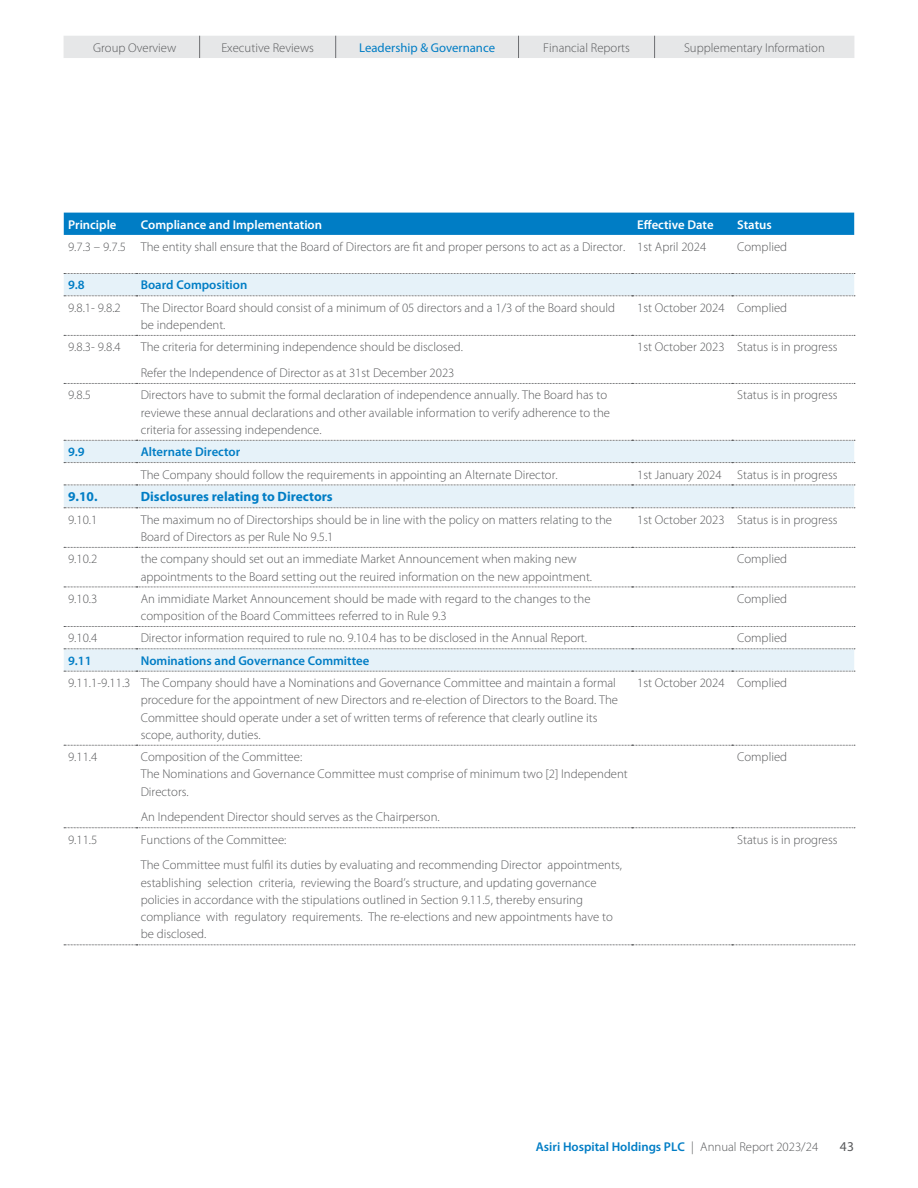
<style>
.page{position:relative;width:918px;height:1188px;background:#fff}
.page>*{position:absolute;margin:0;border:0;box-sizing:border-box;transform-origin:0 0}
.t1{font:700 13.5px "Myriad Pro";color:#007dc5}
.t2{font:13.5px "Myriad Pro";color:#58595b}
.t3{font:300 12.75px/17.2px "Myriad Pro";color:#58595b}
.t4{font:600 12.75px "Myriad Pro";color:#007dc5}
.t5{font:600 12.75px "Myriad Pro";color:#fff}
.t6{font:12.75px "Myriad Pro";color:#007dc5}
.s1{font-weight:300;color:#58595b}
</style>
<div class="page">
<div style="left:64px;top:213px;width:790px;height:22px;background:#007dc5"></div>
<svg style="left:64px;top:274px;width:790px;height:397px"></svg>
<svg style="left:64px;top:273px;width:791px;height:1px"></svg>
<svg style="left:64px;top:296px;width:791px;height:1px"></svg>
<svg style="left:64px;top:335px;width:791px;height:1px"></svg>
<svg style="left:64px;top:383px;width:791px;height:1px"></svg>
<svg style="left:64px;top:440px;width:791px;height:1px"></svg>
<svg style="left:64px;top:462px;width:791px;height:1px"></svg>
<svg style="left:64px;top:485px;width:791px;height:1px"></svg>
<svg style="left:64px;top:508px;width:791px;height:1px"></svg>
<svg style="left:64px;top:547px;width:791px;height:1px"></svg>
<svg style="left:64px;top:587px;width:791px;height:1px"></svg>
<svg style="left:64px;top:626px;width:791px;height:1px"></svg>
<svg style="left:64px;top:649px;width:791px;height:1px"></svg>
<svg style="left:64px;top:671px;width:791px;height:1px"></svg>
<svg style="left:64px;top:745px;width:791px;height:1px"></svg>
<svg style="left:64px;top:828px;width:791px;height:1px"></svg>
<svg style="left:64px;top:945px;width:791px;height:1px"></svg>
<div style="left:64px;top:36px;width:790px;height:22px;background:#e6e7e8"></div>
<p class="t3" style="left:93px;top:39px;width:85px">Group Overview</p>
<p class="t3" style="left:221px;top:39px;width:94px">Executive Reviews</p>
<p class="t6" style="left:359px;top:40px;width:138px">Leadership &amp; Governance</p>
<p class="t3" style="left:543px;top:39px;width:88px">Financial Reports</p>
<p class="t3" style="left:684px;top:39px;width:142px">Supplementary Information</p>
<p class="t5" style="left:68px;top:217px;width:50px">Principle</p>
<p class="t5" style="left:141px;top:217px;width:183px">Compliance and Implementation</p>
<p class="t5" style="left:637px;top:217px;width:78px">Effective Date</p>
<p class="t5" style="left:737px;top:217px;width:36px">Status</p>
<p class="t3" style="left:68px;top:238px;width:640px">9.7.3 – 9.7.5 The entity shall ensure that the Board of Directors are fit and proper persons to act as a Director. 1st April 2024</p>
<p class="t3" style="left:737px;top:238px;width:52px">Complied</p>
<p class="t4" style="left:68px;top:278px;width:18px">9.8</p>
<p class="t4" style="left:141px;top:278px;width:108px">Board Composition</p>
<p class="t3" style="left:68px;top:299px;width:54px">9.8.1- 9.8.2</p>
<p class="t3" style="left:141px;top:299px;width:476px">The Director Board should consist of a minimum of 05 directors and a 1/3 of the Board should be independent.</p>
<p class="t3" style="left:637px;top:299px;width:151px">1st October 2024 Complied</p>
<p class="t3" style="left:68px;top:338px;width:54px">9.8.3- 9.8.4</p>
<p class="t3" style="left:141px;top:334px;width:324px;line-height:25.8px">The criteria for determining independence should be disclosed.<br>Refer the Independence of Director as at 31st December 2023</p>
<p class="t3" style="left:637px;top:338px;width:202px">1st October 2023 Status is in progress</p>
<p class="t3" style="left:68px;top:386px;width:25px">9.8.5</p>
<p class="t3" style="left:141px;top:386px;width:471px">Directors have to submit the formal declaration of independence annually. The Board has to reviewe these annual declarations and other available information to verify adherence to the criteria for assessing independence.</p>
<p class="t3" style="left:737px;top:386px;width:102px">Status is in progress</p>
<p class="t4" style="left:68px;top:445px;width:18px">9.9</p>
<p class="t4" style="left:141px;top:445px;width:101px">Alternate Director</p>
<p class="t3" style="left:141px;top:466px;width:418px">The Company should follow the requirements in appointing an Alternate Director.</p>
<p class="t3" style="left:637px;top:466px;width:202px">1st January 2024 Status is in progress</p>
<p class="t1" style="left:68px;top:489px;width:31px">9.10.</p>
<p class="t1" style="left:141px;top:489px;width:194px">Disclosures relating to Directors</p>
<p class="t3" style="left:68px;top:511px;width:31px">9.10.1</p>
<p class="t3" style="left:141px;top:511px;width:473px">The maximum no of Directorships should be in line with the policy on matters relating to the<br>Board of Directors as per Rule No 9.5.1</p>
<p class="t3" style="left:637px;top:511px;width:202px">1st October 2023 Status is in progress</p>
<p class="t3" style="left:68px;top:550px;width:31px">9.10.2</p>
<p class="t3" style="left:141px;top:550px;width:453px">the company should set out an immediate Market Announcement when making new appointments to the Board setting out the reuired information on the new appointment.</p>
<p class="t3" style="left:737px;top:550px;width:52px">Complied</p>
<p class="t3" style="left:68px;top:590px;width:31px">9.10.3</p>
<p class="t3" style="left:141px;top:590px;width:451px">An immidiate Market Announcement should be made with regard to the changes to the composition of the Board Committees referred to in Rule 9.3</p>
<p class="t3" style="left:737px;top:590px;width:52px">Complied</p>
<p class="t3" style="left:68px;top:629px;width:31px">9.10.4</p>
<p class="t3" style="left:141px;top:629px;width:448px">Director information required to rule no. 9.10.4 has to be disclosed in the Annual Report.</p>
<p class="t3" style="left:737px;top:629px;width:52px">Complied</p>
<p class="t4" style="left:68px;top:653px;width:25px">9.11</p>
<p class="t4" style="left:141px;top:653px;width:230px">Nominations and Governance Committee</p>
<p class="t3" style="left:141px;top:674px;width:479px;text-indent:-73px">9.11.1-9.11.3 The Company should have a Nominations and Governance Committee and maintain a formal procedure for the appointment of new Directors and re-election of Directors to the Board. The Committee should operate under a set of written terms of reference that clearly outline its scope, authority, duties.</p>
<p class="t3" style="left:637px;top:674px;width:151px">1st October 2024 Complied</p>
<p class="t3" style="left:68px;top:748px;width:31px">9.11.4</p>
<p class="t3" style="left:141px;top:748px;width:489px">Composition of the Committee:<br>The Nominations and Governance Committee must comprise of minimum two [2] Independent<br>Directors.</p>
<p class="t3" style="left:141px;top:808px;width:301px">An Independent Director should serves as the Chairperson.</p>
<p class="t3" style="left:737px;top:748px;width:52px">Complied</p>
<p class="t3" style="left:68px;top:831px;width:31px">9.11.5</p>
<p class="t3" style="left:141px;top:826px;width:483px;line-height:25.8px">Functions of the Committee:<br>The Committee must fulfil its duties by evaluating and recommending Director appointments,</p>
<p class="t3" style="left:141px;top:874px;width:474px">establishing selection criteria, reviewing the Board’s structure, and updating governance policies in accordance with the stipulations outlined in Section 9.11.5, thereby ensuring compliance with regulatory requirements. The re-elections and new appointments have to be disclosed.</p>
<p class="t3" style="left:737px;top:831px;width:102px">Status is in progress</p>
<p class="t4" style="left:536px;top:1140px;width:284px">Asiri Hospital Holdings PLC <span class="s1">| Annual Report 2023/24</span></p>
<p class="t2" style="left:840px;top:1138px;width:16px">43</p>
</div>
